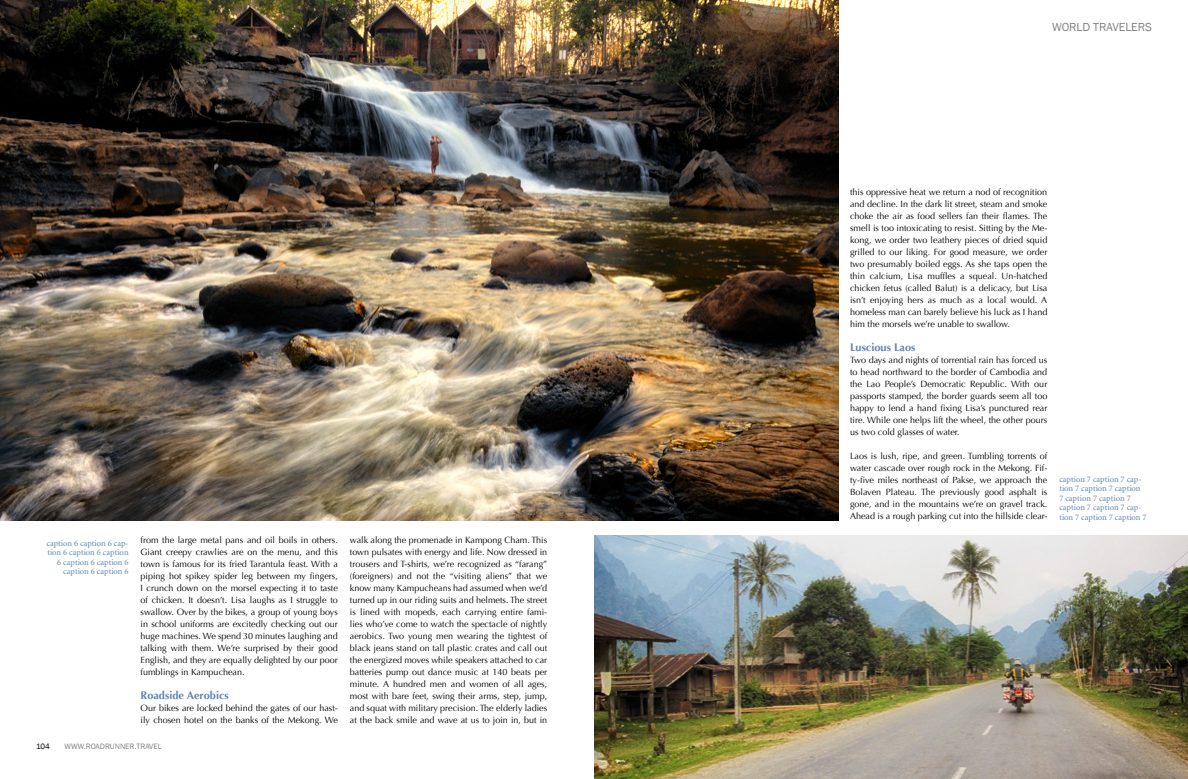
<style>
.page{position:relative;width:1188px;height:779px;background:#fff}
.page>*{position:absolute;margin:0;border:0;box-sizing:border-box;transform-origin:0 0}
.t1{font:12px "Franklin Gothic";color:#808285}
.t2{font:700 11px "Optima";color:#5f84b2}
.t3{font:9px/12px "Optima";color:#000;text-align:justify}
.t4{font:8.5px/9.5px "Minion";color:#5f84b2;text-align:right}
.t5{font:8px "Franklin Gothic";color:#808285}
.t6{font:8px "Franklin Gothic";color:#000}
</style>
<div class="page">
<img style="left:0;top:0;width:838px;height:520px">
<img style="left:594px;top:535px;width:594px;height:243px">
<p class="t4" style="left:46px;top:538px;width:84px">caption 6 caption 6 cap&shy;tion 6 caption 6 caption<br>6 caption 6 caption 6 caption 6 caption 6</p>
<p class="t3" style="left:141px;top:534px;width:199px">from the large metal pans and oil boils in others.<br>Giant creepy crawlies are on the menu, and this town is famous for its fried Tarantula feast. With a piping hot spikey spider leg between my fingers, I crunch down on the morsel expecting it to taste of chicken. It doesn’t. Lisa laughs as I struggle to swallow. Over by the bikes, a group of young boys in school uniforms are excitedly checking out our huge machines. We spend 30 minutes laughing and talking with them. We’re surprised by their good English, and they are equally delighted by our poor fumblings in Kampuchean.</p>
<p class="t2" style="left:141px;top:689px;width:90px">Roadside Aerobics</p>
<p class="t3" style="left:141px;top:702px;width:199px">Our bikes are locked behind the gates of our hast&shy;ily chosen hotel on the banks of the Mekong. We</p>
<p class="t6" style="left:36px;top:740px;width:15px">104</p>
<p class="t5" style="left:65px;top:741px;width:99px">WWW.ROADRUNNER.TRAVEL</p>
<p class="t3" style="left:350px;top:534px;width:199px">walk along the promenade in Kampong Cham. This town pulsates with energy and life. Now dressed in trousers and T-shirts, we’re recognized as “farang” (foreigners) and not the “visiting aliens” that we know many Kampucheans had assumed when we’d turned up in our riding suits and helmets. The street is lined with mopeds, each carrying entire fami&shy;lies who’ve come to watch the spectacle of nightly aerobics. Two young men wearing the tightest of black jeans stand on tall plastic crates and call out the energized moves while speakers attached to car batteries pump out dance music at 140 beats per minute. A hundred men and women of all ages, most with bare feet, swing their arms, step, jump, and squat with military precision. The elderly ladies at the back smile and wave at us to join in, but in</p>
<h1 class="t1" style="left:1052px;top:19px;width:101px">WORLD TRAVELERS</h1>
<p class="t3" style="left:850px;top:185px;width:199px">this oppressive heat we return a nod of recognition and decline. In the dark lit street, steam and smoke choke the air as food sellers fan their flames. The smell is too intoxicating to resist. Sitting by the Me&shy;kong, we order two leathery pieces of dried squid grilled to our liking. For good measure, we order two presumably boiled eggs. As she taps open the thin calcium, Lisa muffles a squeal. Un-hatched chicken fetus (called Balut) is a delicacy, but Lisa isn’t enjoying hers as much as a local would. A homeless man can barely believe his luck as I hand him the morsels we’re unable to swallow.</p>
<p class="t2" style="left:850px;top:340px;width:67px">Luscious Laos</p>
<p class="t3" style="left:850px;top:353px;width:199px">Two days and nights of torrential rain has forced us to head northward to the border of Cambodia and the Lao People’s Democratic Republic. With our passports stamped, the border guards seem all too happy to lend a hand fixing Lisa’s punctured rear tire. While one helps lift the wheel, the other pours us two cold glasses of water.</p>
<p class="t3" style="left:850px;top:449px;width:199px">Laos is lush, ripe, and green. Tumbling torrents of water cascade over rough rock in the Mekong. Fif&shy;ty-five miles northeast of Pakse, we approach the Bolaven Plateau. The previously good asphalt is gone, and in the mountains we’re on gravel track.<br>Ahead is a rough parking cut into the hillside clear-</p>
<p class="t4" style="left:1059px;top:474px;width:89px;text-align:left">caption 7 caption 7 cap&shy;tion 7 caption 7 caption<br>7 caption 7 caption 7 caption 7 caption 7 cap&shy;tion 7 caption 7 caption 7</p>
</div>
